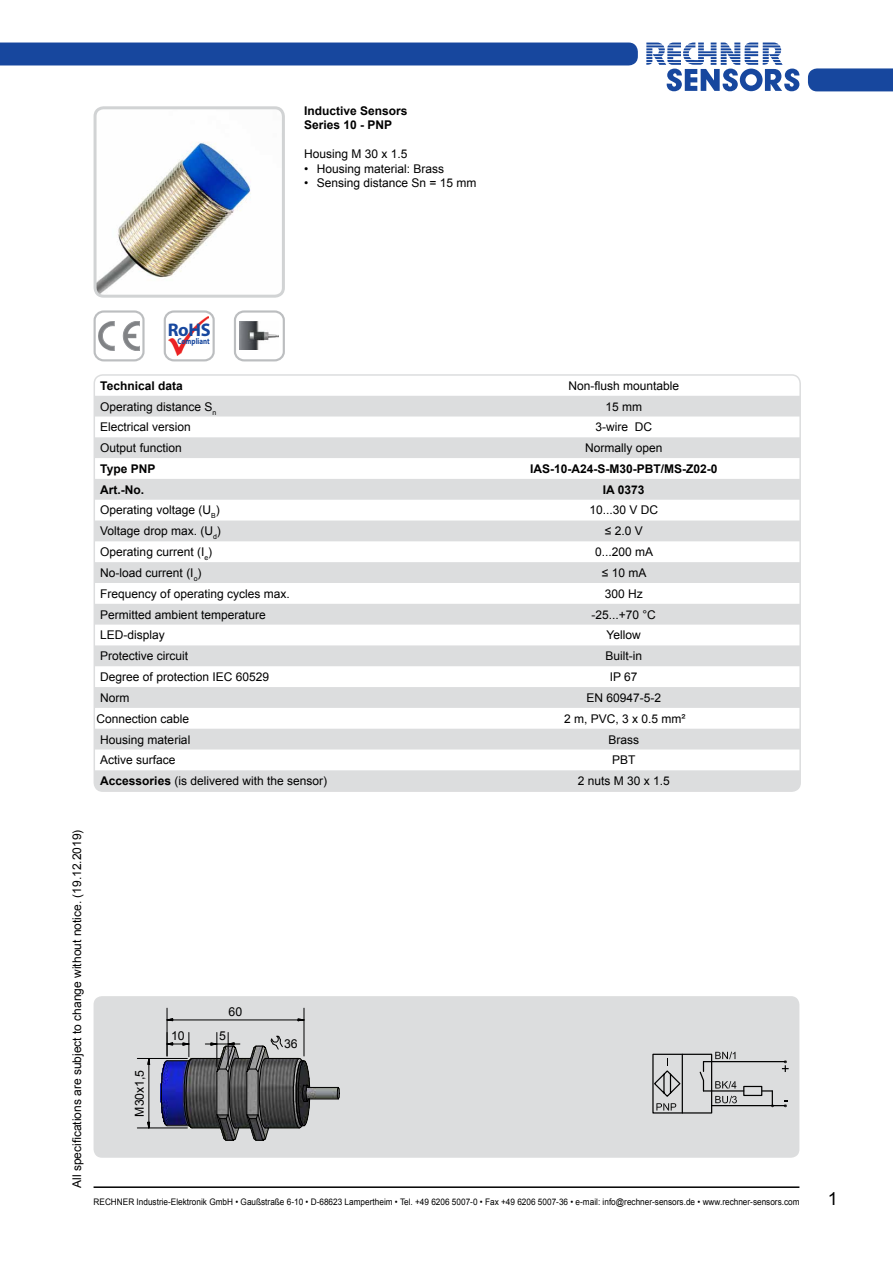
<style>
.page{position:relative;width:893px;height:1263px;background:#fff}
.page>*{position:absolute;margin:0;border:0;box-sizing:border-box;transform-origin:0 0}
.t1{font:700 18.3px "Myriad Pro";color:#17479e}
.t2{font:18px "Arial";color:#000}
.t3{font:12.3px "Arial";letter-spacing:-.005em;color:#000}
.t4{font:12px "Arial";color:#000}
.t5{font:700 12px/14.4px "Arial";color:#000}
.t6{font:9px "Arial";color:#000;scale:.91 1}
.t7{font:700 8.4px "Myriad Pro";color:#17479e;scale:.82 1}
.s1{font-weight:700}
</style>
<div class="page">
<svg style="left:646px;top:43px;width:153px;height:48px"></svg>
<div style="left:808px;top:68px;width:85px;height:23px;background:#17479e"></div>
<hr style="left:94px;top:1186px;width:705px;height:2px;background:#000">
<div style="left:0;top:43px;width:638px;height:22px;background:#17479e"></div>
<img style="left:98px;top:110px;width:183px;height:184px">
<div style="left:94px;top:106px;width:191px;height:192px;border:3px solid #d1d3d4;border-radius:9px"></div>
<div style="left:94px;top:996px;width:705px;height:162px;background:#dcddde;border-radius:9px"></div>
<div style="left:94px;top:310px;width:51px;height:51px;border:2px solid #bcbec0;border-radius:9px"></div>
<svg style="left:98px;top:321px;width:42px;height:30px"></svg>
<div style="left:164px;top:310px;width:51px;height:51px;border:2px solid #bcbec0;border-radius:9px"></div>
<img style="left:168px;top:316px;width:40px;height:40px">
<div style="left:234px;top:310px;width:51px;height:51px;border:2px solid #bcbec0;border-radius:9px"></div>
<img style="left:240px;top:322px;width:39px;height:27px">
<svg style="left:652px;top:1051px;width:137px;height:63px"></svg>
<img style="left:283px;top:1046px;width:54px;height:83px">
<hr style="left:265px;top:1058px;width:34px;height:1px;background:#000">
<hr style="left:265px;top:1128px;width:34px;height:1px;background:#000">
<svg style="left:293px;top:1058px;width:17px;height:70px"></svg>
<svg style="left:337px;top:1086px;width:3px;height:14px"></svg>
<hr style="left:307px;top:1087px;width:31px;height:1px;background:#000">
<hr style="left:307px;top:1099px;width:31px;height:1px;background:#000">
<svg style="left:166px;top:1018px;width:7px;height:3px"></svg>
<svg style="left:298px;top:1018px;width:6px;height:3px"></svg>
<hr style="left:173px;top:1020px;width:125px;height:1px;background:#000">
<hr style="left:304px;top:1008px;width:1px;height:48px;background:#000">
<hr style="left:167px;top:1008px;width:1px;height:48px;background:#000">
<svg style="left:147px;top:1059px;width:3px;height:13px"></svg>
<svg style="left:147px;top:1122px;width:3px;height:6px"></svg>
<hr style="left:149px;top:1064px;width:1px;height:58px;background:#000">
<hr style="left:137px;top:1128px;width:50px;height:1px;background:#000">
<hr style="left:137px;top:1058px;width:50px;height:1px;background:#000">
<svg style="left:161px;top:1032px;width:122px;height:109px"></svg>
<hr style="left:228px;top:1032px;width:1px;height:35px;background:#000">
<hr style="left:217px;top:1032px;width:1px;height:35px;background:#000">
<svg style="left:94px;top:396px;width:704px;height:395px;fill:#dcddde"></svg>
<div style="left:94px;top:374px;width:707px;height:418px;border:2px solid #dcddde;border-radius:9px"></div>
<p class="t5" style="left:304px;top:104px;width:105px">Inductive Sensors<br>Series 10 - PNP</p>
<p class="t4" style="left:304px;top:146px;width:105px">Housing M 30 x 1.5</p>
<p class="t4" style="left:304px;top:161px;width:142px">• Housing material: Brass</p>
<p class="t4" style="left:304px;top:175px;width:174px">• Sensing distance Sn = 15 mm</p>
<h1 class="t1" style="left:168px;top:318px;width:44px">RoHS</h1>
<p class="t7" style="left:178px;top:335px;width:41px">Compliant</p>
<p class="t5" style="left:100px;top:379px;width:84px">Technical data</p>
<p class="t4" style="left:568px;top:378px;width:112px">Non-flush mountable</p>
<p class="t4" style="left:100px;top:398px;width:117px">Operating distance S<sub>n</sub></p>
<p class="t4" style="left:605px;top:398px;width:38px">15 mm</p>
<p class="t4" style="left:100px;top:419px;width:92px">Electrical version</p>
<p class="t4" style="left:595px;top:419px;width:58px">3-wire DC</p>
<p class="t4" style="left:100px;top:440px;width:83px">Output function</p>
<p class="t4" style="left:585px;top:440px;width:79px">Normally open</p>
<p class="t5" style="left:100px;top:462px;width:57px">Type PNP</p>
<p class="t5" style="left:530px;top:462px;width:189px">IAS-10-A24-S-M30-PBT/MS-Z02-0</p>
<p class="t5" style="left:100px;top:483px;width:45px">Art.-No.</p>
<p class="t5" style="left:603px;top:483px;width:43px">IA 0373</p>
<p class="t4" style="left:100px;top:502px;width:121px">Operating voltage (U<sub>B</sub>)</p>
<p class="t4" style="left:589px;top:502px;width:70px">10...30 V DC</p>
<p class="t4" style="left:100px;top:523px;width:122px">Voltage drop max. (U<sub>d</sub>)</p>
<p class="t4" style="left:605px;top:523px;width:39px">≤ 2.0 V</p>
<p class="t4" style="left:100px;top:544px;width:113px">Operating current (I<sub>e</sub>)</p>
<p class="t4" style="left:595px;top:544px;width:60px">0...200 mA</p>
<p class="t4" style="left:100px;top:565px;width:103px">No-load current (I<sub>o</sub>)</p>
<p class="t4" style="left:602px;top:565px;width:46px">≤ 10 mA</p>
<p class="t4" style="left:100px;top:586px;width:191px">Frequency of operating cycles max.</p>
<p class="t4" style="left:605px;top:586px;width:40px">300 Hz</p>
<p class="t4" style="left:100px;top:606px;width:167px">Permitted ambient temperature</p>
<p class="t4" style="left:591px;top:606px;width:66px">-25...+70 °C</p>
<p class="t4" style="left:100px;top:627px;width:66px">LED-display</p>
<p class="t4" style="left:607px;top:627px;width:36px">Yellow</p>
<p class="t4" style="left:100px;top:648px;width:90px">Protective circuit</p>
<p class="t4" style="left:605px;top:648px;width:38px">Built-in</p>
<p class="t4" style="left:100px;top:669px;width:170px">Degree of protection IEC 60529</p>
<p class="t4" style="left:610px;top:669px;width:29px">IP 67</p>
<p class="t4" style="left:100px;top:690px;width:31px">Norm</p>
<p class="t4" style="left:586px;top:690px;width:76px">EN 60947-5-2</p>
<p class="t4" style="left:96px;top:711px;width:94px">Connection cable</p>
<p class="t4" style="left:564px;top:711px;width:123px">2 m, PVC, 3 x 0.5 mm²</p>
<p class="t4" style="left:100px;top:731px;width:92px">Housing material</p>
<p class="t4" style="left:608px;top:731px;width:32px">Brass</p>
<p class="t4" style="left:100px;top:752px;width:77px">Active surface</p>
<p class="t4" style="left:612px;top:752px;width:25px">PBT</p>
<p class="t4" style="left:100px;top:773px;width:228px"><span class="s1">Accessories</span> (is delivered with the sensor)</p>
<p class="t4" style="left:578px;top:773px;width:94px">2 nuts M 30 x 1.5</p>
<p class="t4" style="left:69px;top:1188px;width:360px;rotate:-90deg">All specifications are subject to change without notice. (19.12.2019)</p>
<p class="t3" style="left:131px;top:1117px;width:48px;rotate:-90deg">M x1,5</p>
<p class="t3" style="left:131px;top:1106px;width:15px;rotate:-90deg">30</p>
<p class="t3" style="left:229px;top:1004px;width:15px">60</p>
<p class="t3" style="left:171px;top:1028px;width:15px">10</p>
<p class="t3" style="left:219px;top:1028px;width:8px">5</p>
<p class="t3" style="left:284px;top:1035px;width:15px">36</p>
<p class="t6" style="left:94px;top:1196px;width:777px">RECHNER Industrie-Elektronik GmbH • Gaußstraße 6-10 • D-68623 Lampertheim • Tel. +49 6206 5007-0 • Fax +49 6206 5007-36 • e-mail: info@rechner-sensors.de • www.rechner-sensors.com</p>
<h2 class="t2" style="left:828px;top:1187px;width:12px">1</h2>
</div>
